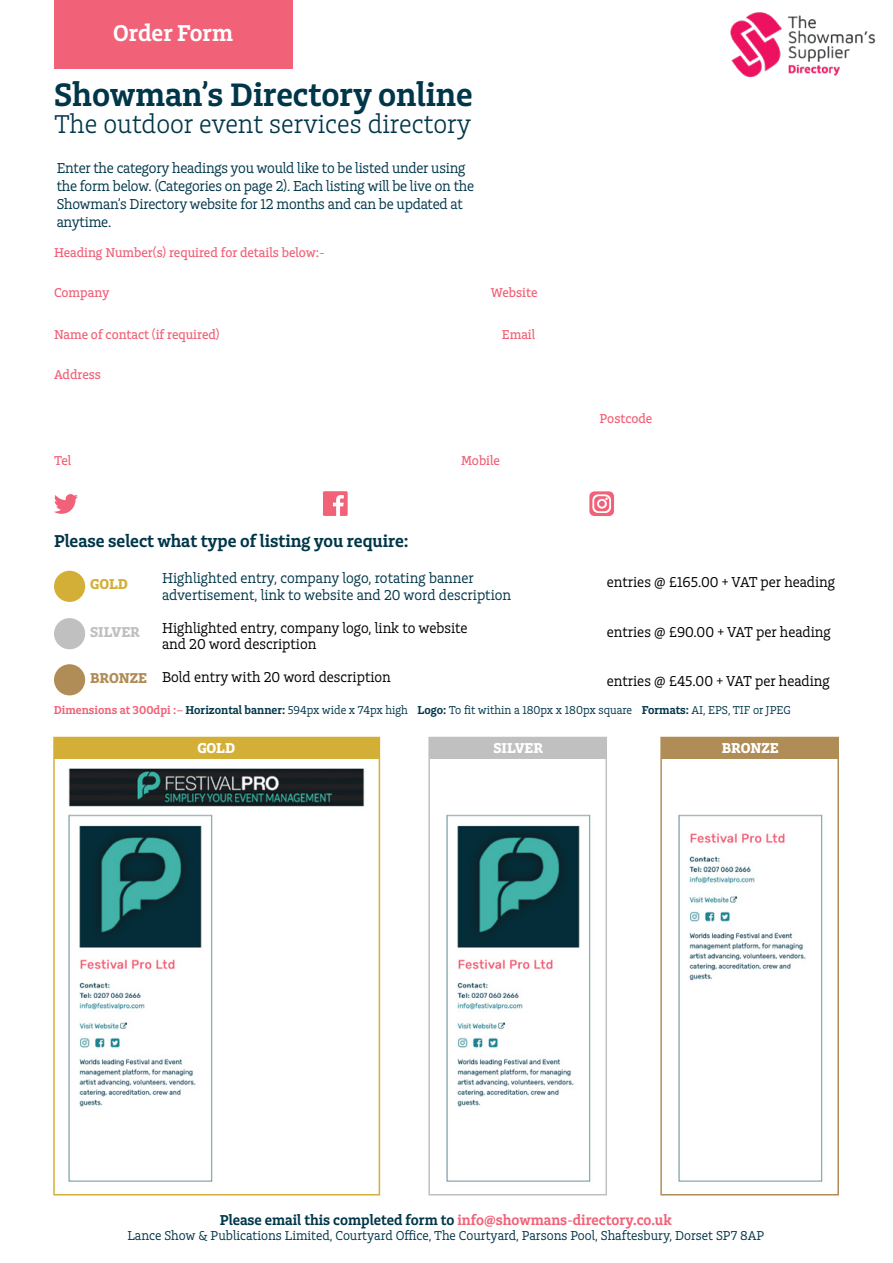
<style>
.page{position:relative;width:893px;height:1263px;background:#fff}
.page>*{position:absolute;margin:0;border:0;box-sizing:border-box;transform-origin:0 0}
.t1{font:34.05px "Charlie Std Sm Bld";color:#003649}
.t2{font:27px "Charlie Std Reg Min";color:#003649}
.t3{font:24px "Charlie Std Sm Bld";color:#fff}
.t4{font:18px "Charlie Std Sm Bld";color:#003649}
.t5{font:15px/18px "Charlie Std";letter-spacing:-.015em;color:#003649}
.t6{font:15px/16.5px "Charlie Std";color:#000}
.t7{font:15px "Charlie Std Sm Bld";color:#003649}
.t8{font:15px "Charlie Std Bld";color:#fff}
.t9{font:15px "Charlie Std Bld";color:#c0c0c0}
.t10{font:15px "Charlie Std Bld";color:#b08d57}
.t11{font:15px "Charlie Std Bld";color:#d4af37}
.t12{font:13.5px "Charlie Std Med";color:#f16278}
.t13{font:13.5px "Charlie Std";color:#003649}
.t14{font:12px "Charlie Std";color:#003649}
.s1{font-family:"Charlie Std Sm Bld";color:#f16278}
.s2{font-family:"Charlie Std Sm Bld"}
.s3{color:#f16278}
</style>
<div class="page">
<div style="left:54px;top:737px;width:325px;height:22px;background:#d4af37"></div>
<div style="left:429px;top:737px;width:177px;height:22px;background:#c0c0c0"></div>
<div style="left:661px;top:737px;width:177px;height:22px;background:#b08d57"></div>
<div style="left:53px;top:737px;width:327px;height:458px;border:2px solid #d4af37"></div>
<div style="left:428px;top:737px;width:179px;height:458px;border:2px solid #c0c0c0"></div>
<div style="left:660px;top:737px;width:179px;height:458px;border:2px solid #b08d57"></div>
<img style="left:730px;top:12px;width:146px;height:66px">
<div style="left:54px;top:0;width:238px;height:69px;background:#f16278"></div>
<svg style="left:54px;top:494px;width:24px;height:20px"></svg>
<svg style="left:323px;top:491px;width:25px;height:25px"></svg>
<div style="left:54px;top:571px;width:31px;height:31px;background:#d4af37;border-radius:50%"></div>
<div style="left:54px;top:618px;width:31px;height:31px;background:#c0c0c0;border-radius:50%"></div>
<div style="left:54px;top:664px;width:31px;height:31px;background:#b08d57;border-radius:50%"></div>
<img style="left:68px;top:814px;width:145px;height:368px">
<img style="left:446px;top:814px;width:145px;height:368px">
<img style="left:678px;top:814px;width:145px;height:368px">
<img style="left:68px;top:768px;width:297px;height:39px">
<svg style="left:589px;top:491px;width:25px;height:25px"></svg>
<h3 class="t3" style="left:113px;top:18px;width:121px">Order Form</h3>
<h1 class="t1" style="left:54px;top:73px;width:420px">Showman’s Directory online</h1>
<h2 class="t2" style="left:54px;top:108px;width:419px">The outdoor event services directory</h2>
<p class="t5" style="left:57px;top:158px;width:419px">Enter the category headings you would like to be listed under using the form below. (Categories on page 2). Each listing will be live on the Showman’s Directory website for 12 months and can be updated at anytime.</p>
<p class="t12" style="left:54px;top:244px;width:272px">Heading Number(s) required for details below:-</p>
<p class="t12" style="left:54px;top:285px;width:57px">Company</p>
<p class="t12" style="left:54px;top:326px;width:167px">Name of contact (if required)</p>
<p class="t12" style="left:54px;top:366px;width:48px">Address</p>
<p class="t12" style="left:491px;top:285px;width:48px">Website</p>
<p class="t12" style="left:502px;top:326px;width:35px">Email</p>
<p class="t12" style="left:54px;top:452px;width:19px">Tel</p>
<p class="t12" style="left:461px;top:452px;width:40px">Mobile</p>
<p class="t12" style="left:600px;top:410px;width:54px">Postcode</p>
<p class="t4" style="left:54px;top:530px;width:356px">Please select what type of listing you require:</p>
<p class="t5" style="left:162px;top:570px;width:351px;line-height:16.5px">Highlighted entry, company logo, rotating banner advertisement, link to website and 20 word description</p>
<p class="t6" style="left:162px;top:619px;width:307px">Highlighted entry, company logo, link to website and 20 word description</p>
<p class="t6" style="left:162px;top:669px;width:230px">Bold entry with 20 word description</p>
<p class="t6" style="left:607px;top:574px;width:230px">entries @ £165.00 + VAT per heading</p>
<p class="t6" style="left:607px;top:623px;width:226px">entries @ £90.00 + VAT per heading</p>
<p class="t6" style="left:607px;top:673px;width:225px">entries @ £45.00 + VAT per heading</p>
<p class="t11" style="left:90px;top:574px;width:39px">GOLD</p>
<p class="t9" style="left:90px;top:622px;width:51px">SILVER</p>
<p class="t10" style="left:90px;top:668px;width:58px">BRONZE</p>
<p class="t14" style="left:54px;top:703px;width:738px"><span class="s1">Dimensions at 300dpi :–</span> <span class="s2">Horizontal banner:</span> 594px wide x 74px high <span class="s2">Logo:</span> To fit within a 180px x 180px square <span class="s2">Formats:</span> AI, EPS, TIF or JPEG</p>
<p class="t8" style="left:197px;top:738px;width:39px">GOLD</p>
<p class="t8" style="left:493px;top:738px;width:51px">SILVER</p>
<p class="t8" style="left:722px;top:738px;width:58px">BRONZE</p>
<p class="t7" style="left:220px;top:1210px;width:454px">Please email this completed form to <span class="s3">info@showmans-directory.co.uk</span></p>
<p class="t13" style="left:127px;top:1227px;width:638px">Lance Show &amp; Publications Limited, Courtyard Office, The Courtyard, Parsons Pool, Shaftesbury, Dorset SP7 8AP</p>
</div>
